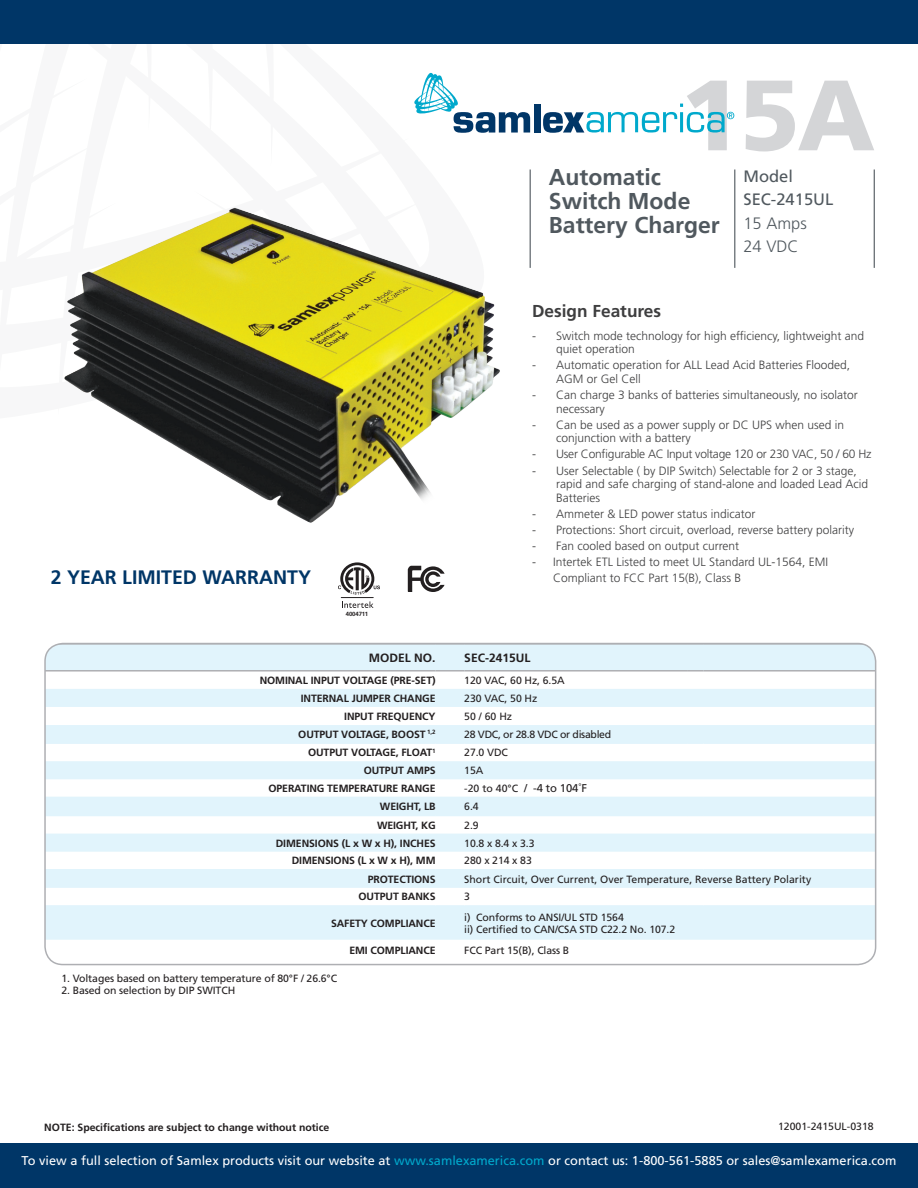
<style>
.page{position:relative;width:918px;height:1188px;background:#fff}
.page>*{position:absolute;margin:0;border:0;box-sizing:border-box;transform-origin:0 0}
.t1{font:900 99.75px "Frutiger LT Std";color:#d4d5d7}
.t2{font:700 22.95px/24px "Frutiger LT Std";color:#50585e}
.t3{font:700 19.5px "Frutiger LT Std";color:#003667}
.t4{font:700 17.25px "Frutiger LT Std";color:#3e3e3f}
.t5{font:16.5px/23.4px "Frutiger LT Std";color:#50585e}
.t6{font:300 16.5px/23.4px "Frutiger LT Std";color:#50585e}
.t7{font:12.75px "Frutiger LT Std";color:#fff}
.t8{font:300 12px/13.5px "Frutiger LT Std";color:#3e3e3f}
.t9{font:300 12px "Frutiger LT Std";letter-spacing:-.02em;color:#3e3e3f}
.t10{font:700 12px "Frutiger LT Std";color:#231f20}
.t11{font:11.25px "Frutiger LT Std";color:#231f20}
.t12{font:10.5px/12px "Frutiger LT Std";letter-spacing:-.01em;color:#231f20}
.t13{font:700 10.5px "Frutiger LT Std";letter-spacing:-.01em;color:#231f20}
.t14{font:10.5px "Frutiger LT Std";letter-spacing:-.03em;color:#231f20}
.t15{font:700 6px "Frutiger LT Std";letter-spacing:-.02em;color:#231f20}
.s1{font-size:10.5px}
.s2{color:#00a9cc}
</style>
<div class="page">
<div style="left:0;top:0;width:918px;height:43px;background:#003667"></div>
<div style="left:0;top:1143px;width:918px;height:45px;background:#003667"></div>
<div style="left:534px;top:104px;width:6px;height:29px;background:#003667"></div>
<svg style="left:414px;top:73px;width:116px;height:60px"></svg>
<svg style="left:543px;top:104px;width:191px;height:29px"></svg>
<hr style="left:530px;top:170px;width:1px;height:98px;background:#50585e">
<hr style="left:734px;top:170px;width:1px;height:98px;background:#50585e">
<hr style="left:874px;top:170px;width:1px;height:98px;background:#50585e">
<img style="left:64px;top:207px;width:436px;height:316px">
<svg style="left:45px;top:645px;width:831px;height:295px;fill:#e1f4fc"></svg>
<hr style="left:45px;top:742px;width:391px;height:2px;background:#e1f4fc">
<hr style="left:436px;top:742px;width:28px;height:2px;background:#e1f4fc">
<hr style="left:464px;top:742px;width:223px;height:2px;background:#e1f4fc">
<svg style="left:687px;top:742px;width:16px;height:2px"></svg>
<hr style="left:703px;top:742px;width:173px;height:2px;background:#e1f4fc">
<hr style="left:45px;top:797px;width:391px;height:1px;background:#e1f4fc">
<svg style="left:436px;top:797px;width:28px;height:1px"></svg>
<hr style="left:464px;top:797px;width:223px;height:1px;background:#e1f4fc">
<svg style="left:687px;top:797px;width:16px;height:1px"></svg>
<hr style="left:703px;top:797px;width:173px;height:1px;background:#e1f4fc">
<hr style="left:45px;top:815px;width:391px;height:1px;background:#e1f4fc">
<svg style="left:436px;top:815px;width:28px;height:1px"></svg>
<hr style="left:464px;top:815px;width:223px;height:1px;background:#e1f4fc">
<svg style="left:687px;top:815px;width:16px;height:1px"></svg>
<hr style="left:703px;top:815px;width:173px;height:1px;background:#e1f4fc">
<hr style="left:45px;top:869px;width:391px;height:2px;background:#e1f4fc">
<hr style="left:436px;top:869px;width:28px;height:2px;background:#e1f4fc">
<hr style="left:464px;top:869px;width:223px;height:2px;background:#e1f4fc">
<svg style="left:687px;top:869px;width:16px;height:2px"></svg>
<hr style="left:703px;top:869px;width:173px;height:2px;background:#e1f4fc">
<hr style="left:45px;top:905px;width:391px;height:2px;background:#e1f4fc">
<hr style="left:436px;top:905px;width:28px;height:2px;background:#e1f4fc">
<hr style="left:464px;top:905px;width:223px;height:2px;background:#e1f4fc">
<svg style="left:687px;top:905px;width:16px;height:2px"></svg>
<hr style="left:703px;top:905px;width:173px;height:2px;background:#e1f4fc">
<hr style="left:45px;top:644px;width:391px;height:1px;background:#aeafb3">
<hr style="left:703px;top:644px;width:173px;height:1px;background:#aeafb3">
<hr style="left:45px;top:670px;width:391px;height:2px;background:#aeafb3">
<hr style="left:436px;top:670px;width:28px;height:2px;background:#aeafb3">
<hr style="left:464px;top:670px;width:223px;height:2px;background:#aeafb3">
<svg style="left:687px;top:670px;width:16px;height:2px"></svg>
<hr style="left:703px;top:670px;width:173px;height:2px;background:#aeafb3">
<div style="left:44px;top:643px;width:832px;height:322px;border:2px solid #aeafb3;border-radius:18px"></div>
<hr style="left:341px;top:597px;width:32px;height:1px;background:#231f20">
<svg style="left:338px;top:562px;width:42px;height:33px"></svg>
<svg style="left:342px;top:601px;width:32px;height:7px"></svg>
<svg style="left:408px;top:566px;width:37px;height:26px"></svg>
<h3 class="t3" style="left:51px;top:566px;width:262px">2 YEAR LIMITED WARRANTY</h3>
<p class="t15" style="left:346px;top:610px;width:24px">4004711</p>
<h1 class="t1" style="left:680px;top:55px;width:196px">15A</h1>
<h3 class="t5" style="left:743px;top:165px;width:91px">Model<br>SEC-2415UL</h3>
<h3 class="t6" style="left:743px;top:211px;width:65px">15 Amps<br>24 VDC</h3>
<h2 class="t2" style="left:549px;top:165px;width:172px">Automatic<br>Switch Mode<br>Battery Charger</h2>
<h3 class="t4" style="left:532px;top:301px;width:131px">Design Features</h3>
<p class="t8" style="left:556px;top:329px;width:310px;text-indent:-24px">- Switch mode technology for high efficiency, lightweight and quiet operation</p>
<p class="t8" style="left:556px;top:359px;width:296px;text-indent:-24px">- Automatic operation for ALL Lead Acid Batteries Flooded,<br>AGM or Gel Cell</p>
<p class="t8" style="left:556px;top:388px;width:303px;text-indent:-24px">- Can charge 3 banks of batteries simultaneously, no isolator necessary</p>
<p class="t8" style="left:556px;top:418px;width:290px;text-indent:-24px">- Can be used as a power supply or DC UPS when used in conjunction with a battery</p>
<p class="t9" style="left:532px;top:448px;width:341px">- User Configurable AC Input voltage 120 or 230 VAC, 50 / 60 Hz</p>
<p class="t8" style="left:556px;top:464px;width:314px;text-indent:-24px">- User Selectable ( by DIP Switch) Selectable for 2 or 3 stage, rapid and safe charging of stand-alone and loaded Lead Acid<br>Batteries</p>
<p class="t8" style="left:532px;top:507px;width:225px">- Ammeter &amp; LED power status indicator</p>
<p class="t8" style="left:532px;top:523px;width:323px">- Protections: Short circuit, overload, reverse battery polarity</p>
<p class="t8" style="left:532px;top:540px;width:209px">- Fan cooled based on output current</p>
<p class="t8" style="left:553px;top:555px;width:277px;line-height:15.8px;text-indent:-21px">- Intertek ETL Listed to meet UL Standard UL-1564, EMI<br>Compliant to FCC Part 15(B), Class B</p>
<p class="t10" style="left:369px;top:651px;width:68px">MODEL NO.</p>
<p class="t10" style="left:464px;top:651px;width:68px">SEC-2415UL</p>
<p class="t13" style="left:260px;top:674px;width:177px">NOMINAL INPUT VOLTAGE (PRE-SET)</p>
<p class="t12" style="left:464px;top:675px;width:102px">120 VAC, 60 Hz, 6.5A</p>
<p class="t13" style="left:301px;top:692px;width:136px">INTERNAL JUMPER CHANGE</p>
<p class="t12" style="left:464px;top:692px;width:74px">230 VAC, 50 Hz</p>
<p class="t13" style="left:344px;top:710px;width:93px">INPUT FREQUENCY</p>
<p class="t12" style="left:464px;top:710px;width:49px">50 / 60 Hz</p>
<p class="t13" style="left:298px;top:728px;width:139px">OUTPUT VOLTAGE, BOOST <sup>1,2</sup></p>
<p class="t14" style="left:464px;top:728px;width:148px">28 VDC, or 28.8 VDC or disabled</p>
<p class="t13" style="left:308px;top:747px;width:129px">OUTPUT VOLTAGE, FLOAT<sup>1</sup></p>
<p class="t12" style="left:464px;top:747px;width:45px">27.0 VDC</p>
<p class="t13" style="left:364px;top:764px;width:73px">OUTPUT AMPS</p>
<p class="t12" style="left:464px;top:765px;width:21px">15A</p>
<p class="t13" style="left:268px;top:782px;width:169px">OPERATING TEMPERATURE RANGE</p>
<p class="t11" style="left:464px;top:782px;width:124px"><span class="s1">-20 to 40°C</span> / -4 to 104˚F</p>
<p class="t13" style="left:380px;top:801px;width:57px">WEIGHT, LB</p>
<p class="t12" style="left:464px;top:801px;width:16px">6.4</p>
<p class="t13" style="left:377px;top:819px;width:60px">WEIGHT, KG</p>
<p class="t12" style="left:464px;top:819px;width:16px">2.9</p>
<p class="t13" style="left:276px;top:837px;width:161px">DIMENSIONS (L x W x H), INCHES</p>
<p class="t12" style="left:464px;top:837px;width:72px">10.8 x 8.4 x 3.3</p>
<p class="t13" style="left:292px;top:854px;width:145px">DIMENSIONS (L x W x H), MM</p>
<p class="t12" style="left:464px;top:855px;width:69px">280 x 214 x 83</p>
<p class="t13" style="left:368px;top:873px;width:69px">PROTECTIONS</p>
<p class="t12" style="left:464px;top:874px;width:349px">Short Circuit, Over Current, Over Temperature, Reverse Battery Polarity</p>
<p class="t13" style="left:359px;top:891px;width:79px">OUTPUT BANKS</p>
<p class="t12" style="left:464px;top:891px;width:7px">3</p>
<p class="t13" style="left:331px;top:917px;width:106px">SAFETY COMPLIANCE</p>
<p class="t12" style="left:464px;top:912px;width:212px">i) Conforms to ANSI/UL STD 1564<br>ii) Certified to CAN/CSA STD C22.2 No. 107.2</p>
<p class="t13" style="left:349px;top:944px;width:88px">EMI COMPLIANCE</p>
<p class="t12" style="left:464px;top:944px;width:107px">FCC Part 15(B), Class B</p>
<p class="t12" style="left:61px;top:972px;width:277px">1. Voltages based on battery temperature of 80°F / 26.6°C</p>
<p class="t12" style="left:61px;top:984px;width:175px">2. Based on selection by DIP SWITCH</p>
<p class="t13" style="left:44px;top:1121px;width:287px">NOTE: Specifications are subject to change without notice</p>
<p class="t12" style="left:778px;top:1120px;width:97px">12001-2415UL-0318</p>
<p class="t7" style="left:22px;top:1153px;width:876px">To view a full selection of Samlex products visit our website at <span class="s2">www.samlexamerica.com</span> or contact us: 1-800-561-5885 or sales@samlexamerica.com</p>
</div>
